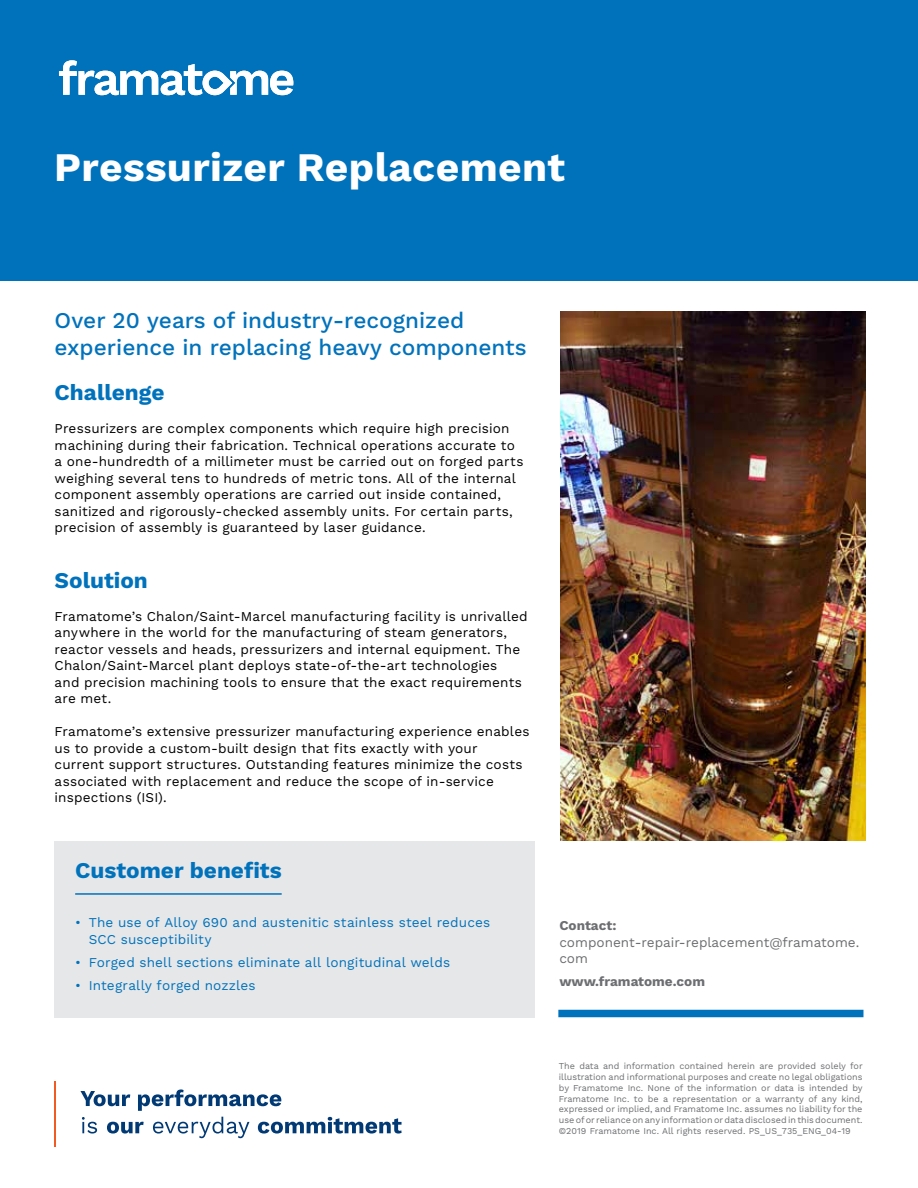
<style>
.page{position:relative;width:918px;height:1188px;background:#fff}
.page>*{position:absolute;margin:0;border:0;box-sizing:border-box;transform-origin:0 0}
.t1{font:700 40.5px "Work Sans";letter-spacing:.01em;color:#fff}
.t2{font:500 22.5px/27px "Work Sans";color:#0072bc}
.t3{font:700 22.5px "Work Sans";color:#0072bc}
.t4{font:13.5px/16.5px "Work Sans";letter-spacing:.01em;color:#000}
.t5{font:13.5px/16.5px "Work Sans";letter-spacing:.01em;color:#0072bc}
.t6{font:13.5px/16.5px "Work Sans";color:#6d6e71}
.t7{font:700 13.5px "Work Sans";color:#6d6e71}
.t8{font:9px/10.8px "Work Sans";color:#6d6e71;text-align:justify}
</style>
<div class="page">
<div style="left:0;top:0;width:918px;height:281px;background:#0072bc"></div>
<svg style="left:80px;top:1091px;width:50px;height:15px"></svg>
<svg style="left:138px;top:1089px;width:143px;height:22px"></svg>
<svg style="left:82px;top:1117px;width:15px;height:17px"></svg>
<svg style="left:107px;top:1122px;width:37px;height:12px"></svg>
<svg style="left:153px;top:1117px;width:96px;height:21px"></svg>
<svg style="left:258px;top:1117px;width:144px;height:17px"></svg>
<hr style="left:54px;top:1081px;width:2px;height:66px;background:#f15a22">
<div style="left:55px;top:841px;width:480px;height:176px;background:#e6e7e8"></div>
<svg style="left:59px;top:60px;width:234px;height:35px"></svg>
<hr style="left:75px;top:893px;width:207px;height:2px;background:#0072bc">
<div style="left:558px;top:1010px;width:305px;height:7px;background:#0072bc"></div>
<img style="left:561px;top:311px;width:304px;height:530px">
<h1 class="t1" style="left:54px;top:144px;width:513px">Pressurizer Replacement</h1>
<h2 class="t2" style="left:55px;top:308px;width:474px">Over 20 years of industry-recognized experience in replacing heavy components</h2>
<h2 class="t3" style="left:55px;top:380px;width:111px">Challenge</h2>
<p class="t4" style="left:55px;top:421px;width:470px">Pressurizers are complex components which require high precision machining during their fabrication. Technical operations accurate to a one-hundredth of a millimeter must be carried out on forged parts weighing several tens to hundreds of metric tons. All of the internal component assembly operations are carried out inside contained, sanitized and rigorously-checked assembly units. For certain parts, precision of assembly is guaranteed by laser guidance.</p>
<h2 class="t3" style="left:55px;top:567px;width:95px">Solution</h2>
<p class="t4" style="left:55px;top:609px;width:475px">Framatome’s Chalon/Saint-Marcel manufacturing facility is unrivalled anywhere in the world for the manufacturing of steam generators, reactor vessels and heads, pressurizers and internal equipment. The Chalon/Saint-Marcel plant deploys state-of-the-art technologies<br>and precision machining tools to ensure that the exact requirements are met.</p>
<p class="t4" style="left:55px;top:724px;width:476px">Framatome’s extensive pressurizer manufacturing experience enables us to provide a custom-built design that fits exactly with your current support structures. Outstanding features minimize the costs associated with replacement and reduce the scope of in-service inspections (ISI).</p>
<h2 class="t3" style="left:75px;top:857px;width:208px">Customer benefits</h2>
<p class="t5" style="left:89px;top:915px;width:403px;text-indent:-14px">• The use of Alloy 690 and austenitic stainless steel reduces<br>SCC susceptibility</p>
<p class="t5" style="left:75px;top:955px;width:376px">• Forged shell sections eliminate all longitudinal welds</p>
<p class="t5" style="left:75px;top:978px;width:182px">• Integrally forged nozzles</p>
<p class="t7" style="left:559px;top:918px;width:59px">Contact:</p>
<p class="t6" style="left:559px;top:934px;width:301px">component-repair-replacement@framatome. com</p>
<p class="t7" style="left:559px;top:974px;width:147px">www.framatome.com</p>
<p class="t8" style="left:559px;top:1061px;width:305px">The data and information contained herein are provided solely for illustration and informational purposes and create no legal obligations by Framatome Inc. None of the information or data is intended by Framatome Inc. to be a representation or a warranty of any kind, expressed or implied, and Framatome Inc. assumes no liability for the use of or reliance on any information or data disclosed in this document. ©2019 Framatome Inc. All rights reserved. PS_US_735_ENG_04-19</p>
</div>
